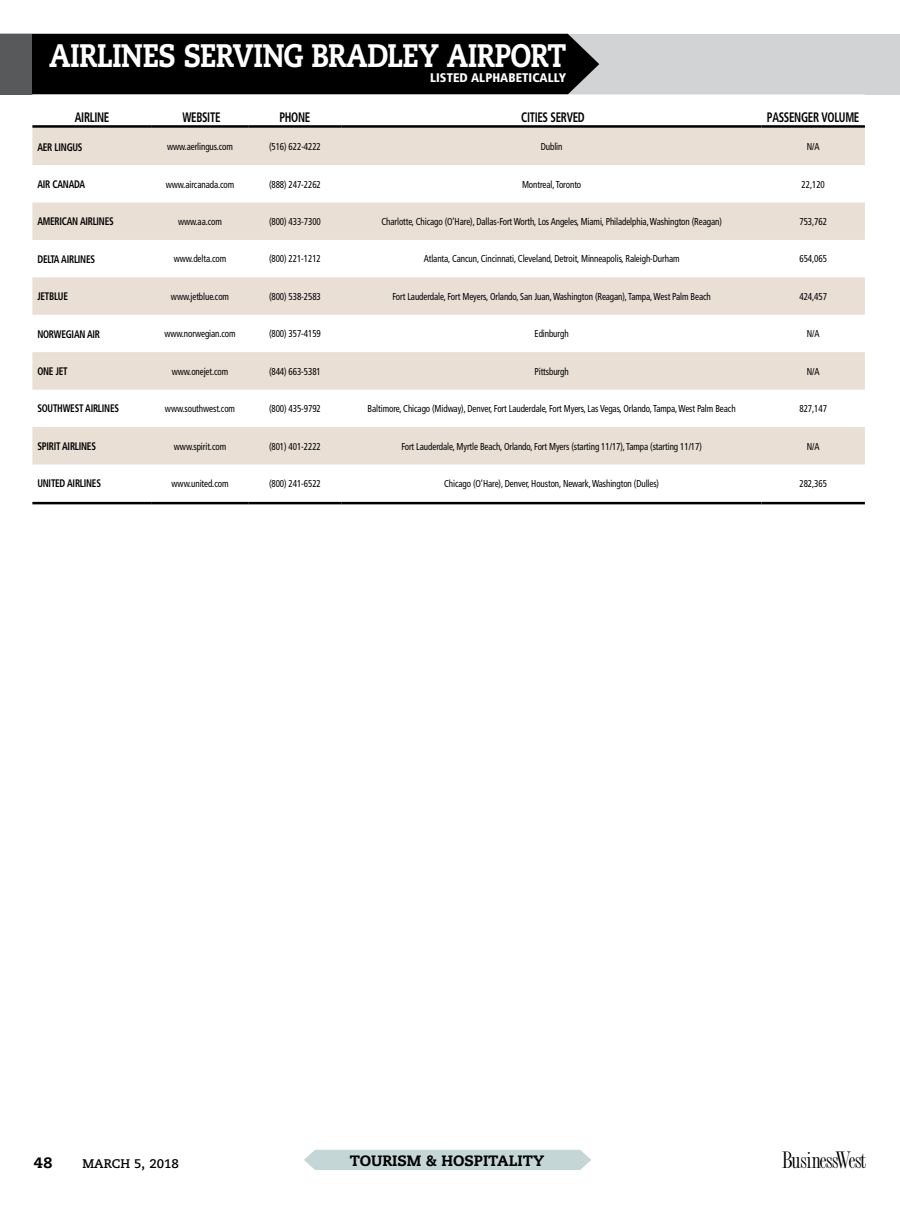
<style>
.page{position:relative;width:900px;height:1215px;background:#fff}
.page>*{position:absolute;margin:0;border:0;box-sizing:border-box;transform-origin:0 0}
.t1{font:800 32.5px "Caecilia";letter-spacing:-.02em;color:#fff;scale:.85 1}
.t2{font:24.75px "Fashion Compressed Plain";letter-spacing:-.045em;color:#000}
.t3{font:800 15px "Caecilia";color:#000}
.t4{font:700 condensed 13.75px "Frutiger";letter-spacing:-.03em;color:#000;scale:.8 1}
.t5{font:900 condensed 12.5px "Frutiger";letter-spacing:.005em;color:#fff}
.t6{font:700 12.5px "Caecilia";color:#000}
.t7{font:700 condensed 11px "Frutiger";letter-spacing:-.025em;color:#000;scale:.85 1}
.t8{font:condensed 10px "Frutiger";letter-spacing:-.01em;color:#000;scale:.9 1}
</style>
<div class="page">
<div style="left:304px;top:1150px;width:287px;height:20px;background:#c4d6d5"></div>
<div style="left:0;top:34px;width:900px;height:60px;background:#d1d3d4"></div>
<svg style="left:0;top:34px;width:865px;height:61px"></svg>
<svg style="left:32px;top:128px;width:833px;height:336px;fill:#e9dfd5"></svg>
<hr style="left:32px;top:502px;width:120px;height:2px;background:#000">
<hr style="left:152px;top:502px;width:96px;height:2px;background:#000">
<hr style="left:248px;top:502px;width:94px;height:2px;background:#000">
<hr style="left:342px;top:502px;width:420px;height:2px;background:#000">
<hr style="left:762px;top:502px;width:103px;height:2px;background:#000">
<hr style="left:32px;top:125px;width:120px;height:3px;background:#000">
<hr style="left:152px;top:125px;width:96px;height:3px;background:#000">
<hr style="left:248px;top:125px;width:94px;height:3px;background:#000">
<hr style="left:342px;top:125px;width:420px;height:3px;background:#000">
<hr style="left:762px;top:125px;width:103px;height:3px;background:#000">
<h1 class="t1" style="left:49px;top:35px;width:610px">AIRLINES SERVING BRADLEY AIRPORT</h1>
<p class="t5" style="left:430px;top:71px;width:138px">LISTED ALPHABETICALLY</p>
<h3 class="t4" style="left:75px;top:109px;width:45px">AIRLINE</h3>
<h3 class="t4" style="left:182px;top:109px;width:49px">WEBSITE</h3>
<h3 class="t4" style="left:280px;top:109px;width:40px">PHONE</h3>
<h3 class="t4" style="left:521px;top:109px;width:81px">CITIES SERVED</h3>
<h3 class="t4" style="left:767px;top:109px;width:117px">PASSENGER VOLUME</h3>
<p class="t7" style="left:37px;top:140px;width:55px">AER LINGUS</p>
<p class="t8" style="left:167px;top:141px;width:75px">www.aerlingus.com</p>
<p class="t8" style="left:269px;top:141px;width:59px">(516) 622-4222</p>
<p class="t8" style="left:541px;top:141px;width:26px">Dublin</p>
<p class="t8" style="left:807px;top:141px;width:16px">N/A</p>
<p class="t7" style="left:37px;top:178px;width:58px">AIR CANADA</p>
<p class="t8" style="left:166px;top:178px;width:78px">www.aircanada.com</p>
<p class="t8" style="left:269px;top:178px;width:59px">(888) 247-2262</p>
<p class="t8" style="left:522px;top:178px;width:67px">Montreal, Toronto</p>
<p class="t8" style="left:802px;top:178px;width:27px">22,120</p>
<p class="t7" style="left:37px;top:215px;width:91px">AMERICAN AIRLINES</p>
<p class="t8" style="left:178px;top:216px;width:50px">www.aa.com</p>
<p class="t8" style="left:269px;top:216px;width:59px">(800) 433-7300</p>
<p class="t8" style="left:381px;top:216px;width:380px">Charlotte, Chicago (O’Hare), Dallas-Fort Worth, Los Angeles, Miami, Philadelphia, Washington (Reagan)</p>
<p class="t8" style="left:799px;top:216px;width:32px">753,762</p>
<p class="t7" style="left:37px;top:252px;width:69px">DELTA AIRLINES</p>
<p class="t8" style="left:174px;top:253px;width:60px">www.delta.com</p>
<p class="t8" style="left:269px;top:253px;width:59px">(800) 221-1212</p>
<p class="t8" style="left:424px;top:253px;width:286px">Atlanta, Cancun, Cincinnati, Cleveland, Detroit, Minneapolis, Raleigh-Durham</p>
<p class="t8" style="left:799px;top:253px;width:32px">654,065</p>
<p class="t7" style="left:37px;top:290px;width:38px">JETBLUE</p>
<p class="t8" style="left:171px;top:291px;width:66px">www.jetblue.com</p>
<p class="t8" style="left:269px;top:291px;width:59px">(800) 538-2583</p>
<p class="t8" style="left:392px;top:291px;width:355px">Fort Lauderdale, Fort Meyers, Orlando, San Juan, Washington (Reagan), Tampa, West Palm Beach</p>
<p class="t8" style="left:799px;top:291px;width:32px">424,457</p>
<p class="t7" style="left:37px;top:327px;width:75px">NORWEGIAN AIR</p>
<p class="t8" style="left:164px;top:328px;width:81px">www.norwegian.com</p>
<p class="t8" style="left:269px;top:328px;width:59px">(800) 357-4159</p>
<p class="t8" style="left:535px;top:328px;width:39px">Edinburgh</p>
<p class="t8" style="left:807px;top:328px;width:16px">N/A</p>
<p class="t7" style="left:37px;top:365px;width:37px">ONE JET</p>
<p class="t8" style="left:172px;top:365px;width:64px">www.onejet.com</p>
<p class="t8" style="left:269px;top:365px;width:59px">(844) 663-5381</p>
<p class="t8" style="left:535px;top:365px;width:39px">Pittsburgh</p>
<p class="t8" style="left:807px;top:365px;width:16px">N/A</p>
<p class="t7" style="left:37px;top:402px;width:98px">SOUTHWEST AIRLINES</p>
<p class="t8" style="left:165px;top:403px;width:80px">www.southwest.com</p>
<p class="t8" style="left:269px;top:403px;width:59px">(800) 435-9792</p>
<p class="t8" style="left:368px;top:403px;width:410px">Baltimore, Chicago (Midway), Denver, Fort Lauderdale, Fort Myers, Las Vegas, Orlando, Tampa, West Palm Beach</p>
<p class="t8" style="left:799px;top:403px;width:32px">827,147</p>
<p class="t7" style="left:37px;top:440px;width:70px">SPIRIT AIRLINES</p>
<p class="t8" style="left:174px;top:440px;width:60px">www.spirit.com</p>
<p class="t8" style="left:269px;top:440px;width:59px">(801) 401-2222</p>
<p class="t8" style="left:401px;top:440px;width:335px">Fort Lauderdale, Myrtle Beach, Orlando, Fort Myers (starting 11/17), Tampa (starting 11/17)</p>
<p class="t8" style="left:807px;top:440px;width:16px">N/A</p>
<p class="t7" style="left:37px;top:477px;width:76px">UNITED AIRLINES</p>
<p class="t8" style="left:172px;top:478px;width:65px">www.united.com</p>
<p class="t8" style="left:269px;top:478px;width:59px">(800) 241-6522</p>
<p class="t8" style="left:444px;top:478px;width:240px">Chicago (O’Hare), Denver, Houston, Newark, Washington (Dulles)</p>
<p class="t8" style="left:799px;top:478px;width:32px">282,365</p>
<h3 class="t3" style="left:34px;top:1153px;width:20px">48</h3>
<p class="t6" style="left:82px;top:1156px;width:98px">MARCH 5, 2018</p>
<h3 class="t3" style="left:350px;top:1151px;width:196px">TOURISM &amp; HOSPITALITY</h3>
<h2 class="t2" style="left:782px;top:1145px;width:86px">BusinessWest</h2>
</div>
